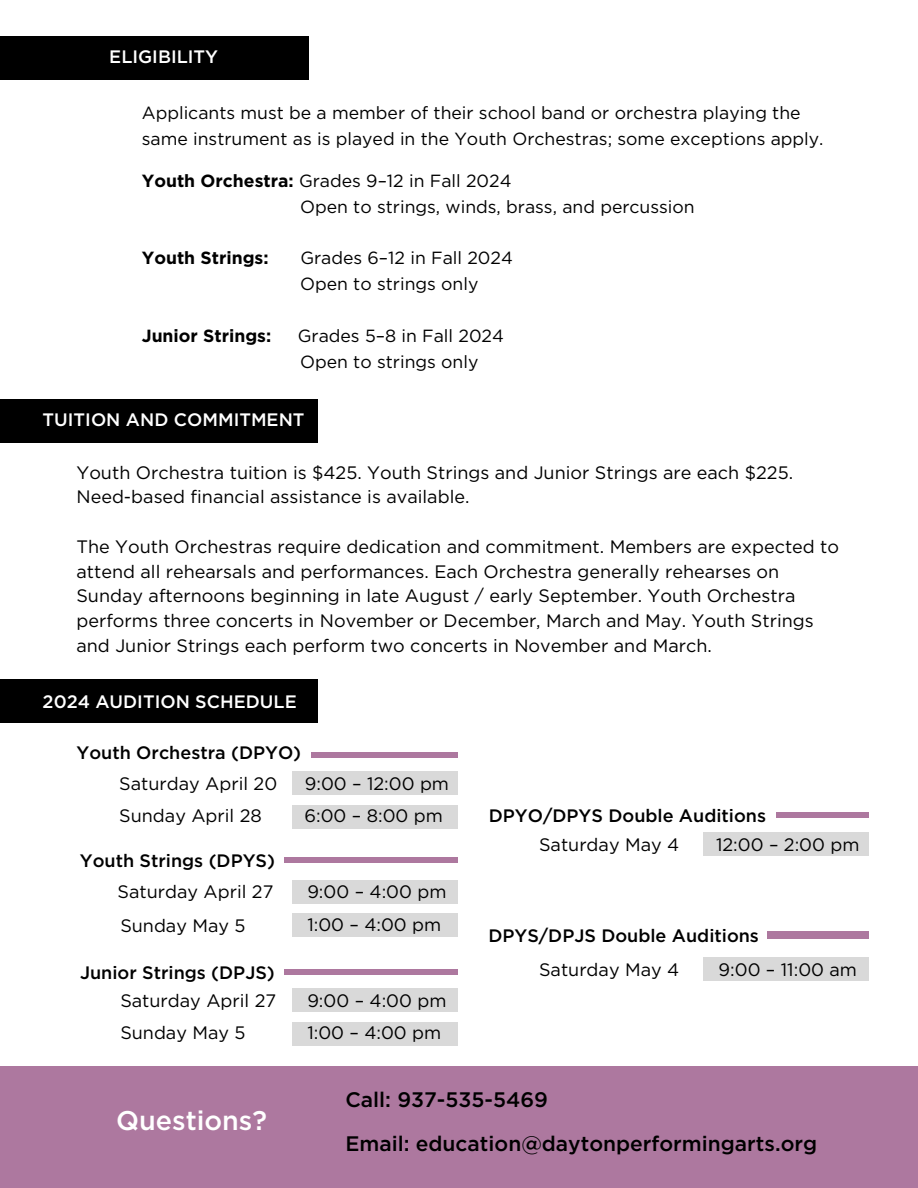
<style>
.page{position:relative;width:918px;height:1188px;background:#fff}
.page>*{position:absolute;margin:0;border:0;box-sizing:border-box;transform-origin:0 0}
.t1{font:500 27px "Gotham";color:#fff}
.t2{font:500 21px/43.8px "Gotham";color:#000}
.t3{font:18px/24.8px "Gotham";color:#000}
.t4{font:500 18px "Gotham";color:#000}
.t5{font:500 18px "Gotham";color:#fff}
.t6{font:17.55px/25.8px "Gotham";color:#000}
.t7{font:700 17.55px "Gotham";color:#000}
.s1{font-weight:700}
</style>
<div class="page">
<div style="left:0;top:399px;width:318px;height:43px;background:#000"></div>
<div style="left:0;top:679px;width:318px;height:44px;background:#000"></div>
<div style="left:311px;top:752px;width:147px;height:6px;background:#ad789f"></div>
<div style="left:777px;top:812px;width:92px;height:6px;background:#ad789f"></div>
<div style="left:768px;top:931px;width:101px;height:8px;background:#ad789f"></div>
<div style="left:292px;top:771px;width:166px;height:24px;background:#d9d9d9"></div>
<div style="left:292px;top:805px;width:166px;height:23px;background:#d9d9d9"></div>
<div style="left:285px;top:857px;width:173px;height:6px;background:#ad789f"></div>
<div style="left:285px;top:969px;width:173px;height:6px;background:#ad789f"></div>
<div style="left:292px;top:880px;width:166px;height:23px;background:#d9d9d9"></div>
<div style="left:292px;top:913px;width:166px;height:24px;background:#d9d9d9"></div>
<div style="left:292px;top:988px;width:166px;height:24px;background:#d9d9d9"></div>
<div style="left:292px;top:1022px;width:166px;height:24px;background:#d9d9d9"></div>
<div style="left:703px;top:833px;width:166px;height:23px;background:#d9d9d9"></div>
<div style="left:703px;top:957px;width:166px;height:24px;background:#d9d9d9"></div>
<div style="left:0;top:1066px;width:918px;height:122px;background:#ad789f"></div>
<div style="left:0;top:36px;width:309px;height:43px;background:#000"></div>
<p class="t5" style="left:109px;top:46px;width:110px">ELIGIBILITY</p>
<p class="t6" style="left:142px;top:101px;width:683px">Applicants must be a member of their school band or orchestra playing the same instrument as is played in the Youth Orchestras; some exceptions apply.</p>
<p class="t6" style="left:300px;top:168px;width:396px;text-indent:-158px"><span class="s1">Youth Orchestra:</span> Grades 9–12 in Fall 2024<br>Open to strings, winds, brass, and percussion</p>
<p class="t7" style="left:142px;top:250px;width:128px">Youth Strings:</p>
<p class="t6" style="left:300px;top:246px;width:214px">Grades 6–12 in Fall 2024<br>Open to strings only</p>
<p class="t7" style="left:142px;top:328px;width:131px">Junior Strings:</p>
<p class="t6" style="left:298px;top:324px;width:208px">Grades 5–8 in Fall 2024<br>Open to strings only</p>
<p class="t5" style="left:43px;top:410px;width:263px">TUITION AND COMMITMENT</p>
<p class="t3" style="left:76px;top:461px;width:718px">Youth Orchestra tuition is $425. Youth Strings and Junior Strings are each $225.<br>Need-based financial assistance is available.</p>
<p class="t3" style="left:76px;top:535px;width:764px">The Youth Orchestras require dedication and commitment. Members are expected to attend all rehearsals and performances. Each Orchestra generally rehearses on Sunday afternoons beginning in late August / early September. Youth Orchestra performs three concerts in November or December, March and May. Youth Strings and Junior Strings each perform two concerts in November and March.</p>
<p class="t5" style="left:43px;top:691px;width:256px">2024 AUDITION SCHEDULE</p>
<p class="t4" style="left:76px;top:742px;width:226px">Youth Orchestra (DPYO)</p>
<p class="t3" style="left:119px;top:768px;width:159px;line-height:32.4px">Saturday April 20<br>Sunday April 28</p>
<p class="t3" style="left:304px;top:768px;width:146px;line-height:32.4px">9:00 – 12:00 pm<br>6:00 – 8:00 pm</p>
<p class="t4" style="left:80px;top:850px;width:197px">Youth Strings (DPYS)</p>
<p class="t3" style="left:118px;top:876px;width:157px;line-height:33.5px">Saturday April 27<br>Sunday May 5</p>
<p class="t3" style="left:307px;top:877px;width:141px;line-height:32.4px">9:00 – 4:00 pm<br>1:00 – 4:00 pm</p>
<p class="t4" style="left:80px;top:962px;width:196px">Junior Strings (DPJS)</p>
<p class="t3" style="left:120px;top:985px;width:157px;line-height:32.4px">Saturday April 27<br>Sunday May 5</p>
<p class="t3" style="left:307px;top:985px;width:141px;line-height:32.4px">9:00 – 4:00 pm<br>1:00 – 4:00 pm</p>
<p class="t4" style="left:489px;top:805px;width:279px">DPYO/DPYS Double Auditions</p>
<p class="t3" style="left:539px;top:833px;width:142px">Saturday May 4</p>
<p class="t3" style="left:716px;top:833px;width:145px">12:00 – 2:00 pm</p>
<p class="t4" style="left:488px;top:926px;width:272px">DPYS/DPJS Double Auditions</p>
<p class="t3" style="left:539px;top:958px;width:142px">Saturday May 4</p>
<p class="t3" style="left:719px;top:958px;width:140px">9:00 – 11:00 am</p>
<h1 class="t1" style="left:116px;top:1105px;width:152px">Questions?</h1>
<p class="t2" style="left:345px;top:1077px;width:473px">Call: 937-535-5469<br>Email: education@daytonperformingarts.org</p>
</div>
